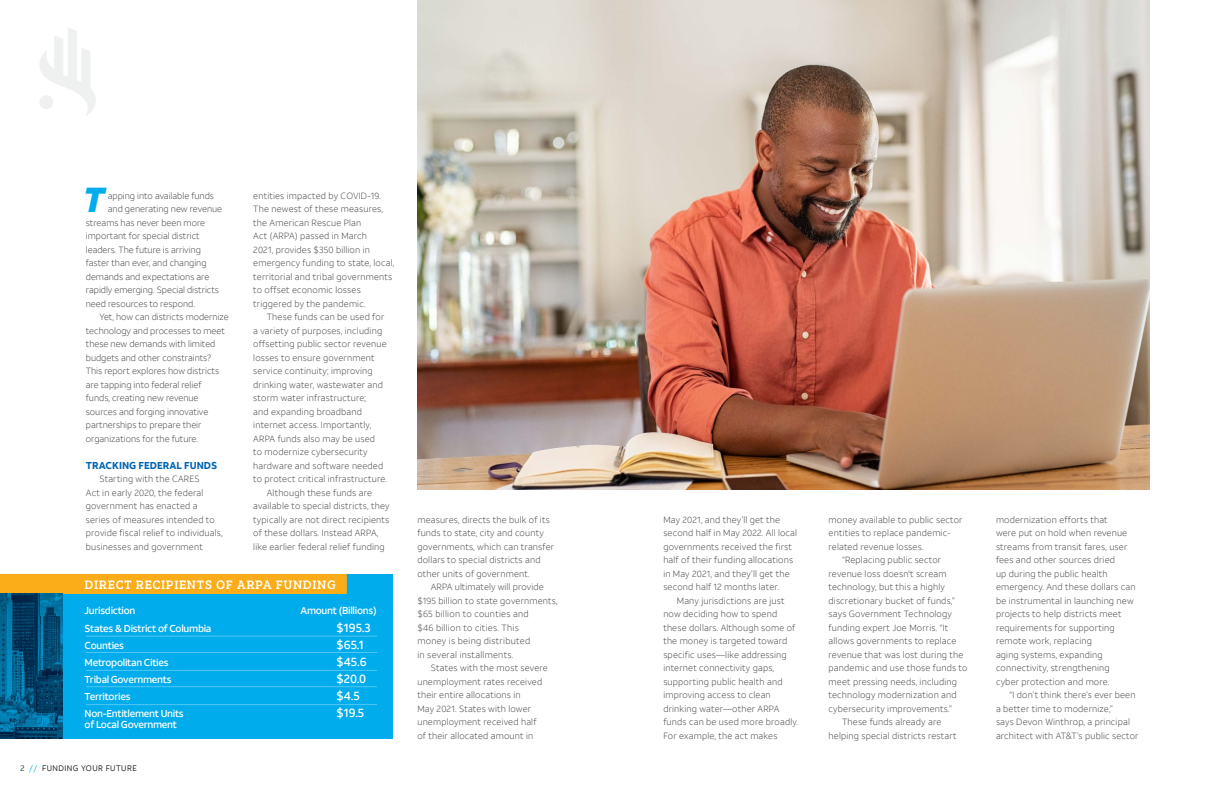
<style>
.page{position:relative;width:1224px;height:792px;background:#fff}
.page>*{position:absolute;margin:0;border:0;box-sizing:border-box;transform-origin:0 0}
.t1{font:italic 900 34.6px "ATT Aleck Sans";color:#00aceb}
.t2{font:500 12px "ATT Aleck Sans";color:#fff}
.t3{font:500 12px "ATT Aleck Slab";letter-spacing:.05em;color:#fff}
.t4{font:500 10px "ATT Aleck Sans";letter-spacing:-.03em;color:#fff}
.t5{font:700 10px "ATT Aleck Sans";color:#0166b3}
.t6{font:300 9px/13.5px "ATT Aleck Sans";letter-spacing:.02em;color:#3e3e3f}
.t7{font:300 9px "ATT Aleck Sans";color:#3e3e3f}
.t8{font:8px "ATT Aleck Sans";letter-spacing:.05em;color:#231f20}
.s1{color:#00b2ec}
</style>
<div class="page">
<div style="left:1px;top:574px;width:392px;height:164px;background:#00aceb"></div>
<img style="left:417px;top:1px;width:732px;height:488px">
<svg style="left:40px;top:28px;width:56px;height:87px"></svg>
<div style="left:1px;top:574px;width:346px;height:20px;background:#faad19"></div>
<hr style="left:86px;top:636px;width:291px;height:1px;background:#52c6f2">
<hr style="left:86px;top:670px;width:291px;height:1px;background:#52c6f2">
<hr style="left:86px;top:652px;width:291px;height:1px;background:#52c6f2">
<hr style="left:86px;top:686px;width:291px;height:1px;background:#52c6f2">
<hr style="left:86px;top:704px;width:291px;height:1px;background:#52c6f2">
<img style="left:1px;top:594px;width:62px;height:144px">
<h1 class="t1" style="left:83px;top:178px;width:23px">T</h1>
<p class="t7" style="left:108px;top:190px;width:108px">apping into available funds</p>
<p class="t7" style="left:108px;top:203px;width:116px">and generating new revenue</p>
<p class="t7" style="left:86px;top:217px;width:121px">streams has never been more</p>
<p class="t7" style="left:86px;top:230px;width:115px">important for special district</p>
<p class="t7" style="left:86px;top:244px;width:117px">leaders. The future is arriving</p>
<p class="t7" style="left:86px;top:257px;width:122px">faster than ever, and changing</p>
<p class="t7" style="left:86px;top:271px;width:125px">demands and expectations are</p>
<p class="t7" style="left:86px;top:284px;width:135px">rapidly emerging. Special districts</p>
<p class="t7" style="left:86px;top:298px;width:111px">need resources to respond.</p>
<p class="t7" style="left:99px;top:311px;width:131px">Yet, how can districts modernize</p>
<p class="t7" style="left:86px;top:325px;width:141px">technology and processes to meet</p>
<p class="t7" style="left:86px;top:338px;width:131px">these new demands with limited</p>
<p class="t7" style="left:86px;top:352px;width:127px">budgets and other constraints?</p>
<p class="t7" style="left:86px;top:365px;width:135px">This report explores how districts</p>
<p class="t7" style="left:86px;top:379px;width:117px">are tapping into federal relief</p>
<p class="t7" style="left:86px;top:392px;width:114px">funds, creating new revenue</p>
<p class="t7" style="left:86px;top:406px;width:124px">sources and forging innovative</p>
<p class="t7" style="left:86px;top:419px;width:117px">partnerships to prepare their</p>
<p class="t7" style="left:86px;top:433px;width:114px">organizations for the future.</p>
<p class="t5" style="left:86px;top:459px;width:133px">TRACKING FEDERAL FUNDS</p>
<p class="t6" style="left:86px;top:472px;width:138px;text-indent:14px">Starting with the CARES<br>Act in early 2020, the federal government has enacted a series of measures intended to provide fiscal relief to individuals, businesses and government</p>
<p class="t6" style="left:253px;top:189px;width:143px">entities impacted by COVID-19.<br>The newest of these measures, the American Rescue Plan<br>Act (ARPA) passed in March<br>2021, provides $350 billion in emergency funding to state, local, territorial and tribal governments to offset economic losses triggered by the pandemic.</p>
<p class="t6" style="left:267px;top:310px;width:119px">These funds can be used for</p>
<p class="t6" style="left:253px;top:324px;width:130px">a variety of purposes, including</p>
<p class="t6" style="left:253px;top:337px;width:135px">offsetting public sector revenue</p>
<p class="t6" style="left:253px;top:351px;width:123px">losses to ensure government</p>
<p class="t6" style="left:253px;top:364px;width:121px">service continuity; improving</p>
<p class="t6" style="left:253px;top:378px;width:131px">drinking water, wastewater and</p>
<p class="t6" style="left:253px;top:391px;width:114px">storm water infrastructure;</p>
<p class="t6" style="left:253px;top:405px;width:110px">and expanding broadband</p>
<p class="t6" style="left:253px;top:418px;width:119px">internet access. Importantly,</p>
<p class="t6" style="left:253px;top:432px;width:123px">ARPA funds also may be used</p>
<p class="t6" style="left:253px;top:445px;width:116px">to modernize cybersecurity</p>
<p class="t6" style="left:253px;top:459px;width:131px">hardware and software needed</p>
<p class="t6" style="left:253px;top:472px;width:135px">to protect critical infrastructure.</p>
<p class="t6" style="left:267px;top:486px;width:107px">Although these funds are</p>
<p class="t6" style="left:253px;top:499px;width:138px">available to special districts, they</p>
<p class="t6" style="left:253px;top:513px;width:138px">typically are not direct recipients</p>
<p class="t6" style="left:253px;top:526px;width:127px">of these dollars. Instead ARPA,</p>
<p class="t6" style="left:253px;top:540px;width:133px">like earlier federal relief funding</p>
<h2 class="t3" style="left:85px;top:577px;width:253px">DIRECT RECIPIENTS OF ARPA FUNDING</h2>
<p class="t4" style="left:85px;top:604px;width:52px">Jurisdiction</p>
<p class="t4" style="left:301px;top:604px;width:78px">Amount (Billions)</p>
<p class="t4" style="left:85px;top:622px;width:128px">States &amp; District of Columbia</p>
<h2 class="t2" style="left:337px;top:620px;width:36px">$195.3</h2>
<p class="t4" style="left:85px;top:639px;width:41px">Counties</p>
<h2 class="t2" style="left:337px;top:637px;width:29px">$65.1</h2>
<p class="t4" style="left:85px;top:656px;width:86px">Metropolitan Cities</p>
<h2 class="t2" style="left:337px;top:654px;width:31px">$45.6</h2>
<p class="t4" style="left:85px;top:673px;width:88px">Tribal Governments</p>
<h2 class="t2" style="left:337px;top:671px;width:31px">$20.0</h2>
<p class="t4" style="left:85px;top:690px;width:47px">Territories</p>
<h2 class="t2" style="left:337px;top:688px;width:25px">$4.5</h2>
<p class="t4" style="left:85px;top:707px;width:101px">Non-Entitlement Units</p>
<h2 class="t2" style="left:337px;top:705px;width:29px">$19.5</h2>
<p class="t4" style="left:85px;top:718px;width:94px">of Local Government</p>
<p class="t8" style="left:20px;top:763px;width:118px">2 <span class="s1">//</span> FUNDING YOUR FUTURE</p>
<p class="t6" style="left:417px;top:513px;width:138px">measures, directs the bulk of its funds to state, city and county governments, which can transfer dollars to special districts and other units of government.</p>
<p class="t6" style="left:417px;top:580px;width:142px;text-indent:14px">ARPA ultimately will provide $195 billion to state governments, $65 billion to counties and<br>$46 billion to cities. This<br>money is being distributed<br>in several installments.</p>
<p class="t6" style="left:417px;top:661px;width:132px;text-indent:14px">States with the most severe unemployment rates received their entire allocations in<br>May 2021. States with lower unemployment received half<br>of their allocated amount in</p>
<p class="t6" style="left:663px;top:513px;width:135px">May 2021, and they’ll get the second half in May 2022. All local governments received the first half of their funding allocations in May 2021, and they’ll get the second half 12 months later.</p>
<p class="t6" style="left:663px;top:594px;width:136px;text-indent:14px">Many jurisdictions are just now deciding how to spend these dollars. Although some of the money is targeted toward specific uses—like addressing internet connectivity gaps, supporting public health and improving access to clean drinking water—other ARPA funds can be used more broadly.<br>For example, the act makes</p>
<p class="t6" style="left:829px;top:513px;width:136px">money available to public sector</p>
<p class="t6" style="left:829px;top:526px;width:124px">entities to replace pandemic-</p>
<p class="t6" style="left:829px;top:540px;width:96px">related revenue losses.</p>
<p class="t6" style="left:842px;top:553px;width:101px">“Replacing public sector</p>
<p class="t6" style="left:829px;top:567px;width:119px">revenue loss doesn't scream</p>
<p class="t6" style="left:829px;top:580px;width:118px">technology, but this a highly</p>
<p class="t6" style="left:829px;top:594px;width:128px">discretionary bucket of funds,”</p>
<p class="t6" style="left:829px;top:607px;width:125px">says Government Technology</p>
<p class="t6" style="left:829px;top:621px;width:121px">funding expert Joe Morris. “It</p>
<p class="t6" style="left:829px;top:634px;width:129px">allows governments to replace</p>
<p class="t6" style="left:829px;top:648px;width:136px">revenue that was lost during the</p>
<p class="t6" style="left:829px;top:661px;width:140px">pandemic and use those funds to</p>
<p class="t6" style="left:829px;top:675px;width:130px">meet pressing needs, including</p>
<p class="t6" style="left:829px;top:688px;width:130px">technology modernization and</p>
<p class="t6" style="left:829px;top:702px;width:125px">cybersecurity improvements.”</p>
<p class="t6" style="left:842px;top:715px;width:101px">These funds already are</p>
<p class="t6" style="left:829px;top:729px;width:129px">helping special districts restart</p>
<p class="t6" style="left:996px;top:513px;width:141px">modernization efforts that<br>were put on hold when revenue streams from transit fares, user fees and other sources dried<br>up during the public health emergency. And these dollars can be instrumental in launching new projects to help districts meet requirements for supporting remote work, replacing<br>aging systems, expanding connectivity, strengthening<br>cyber protection and more.</p>
<p class="t6" style="left:996px;top:688px;width:144px;text-indent:14px">“I don’t think there’s ever been a better time to modernize,”<br>says Devon Winthrop, a principal architect with AT&amp;T’s public sector</p>
</div>
